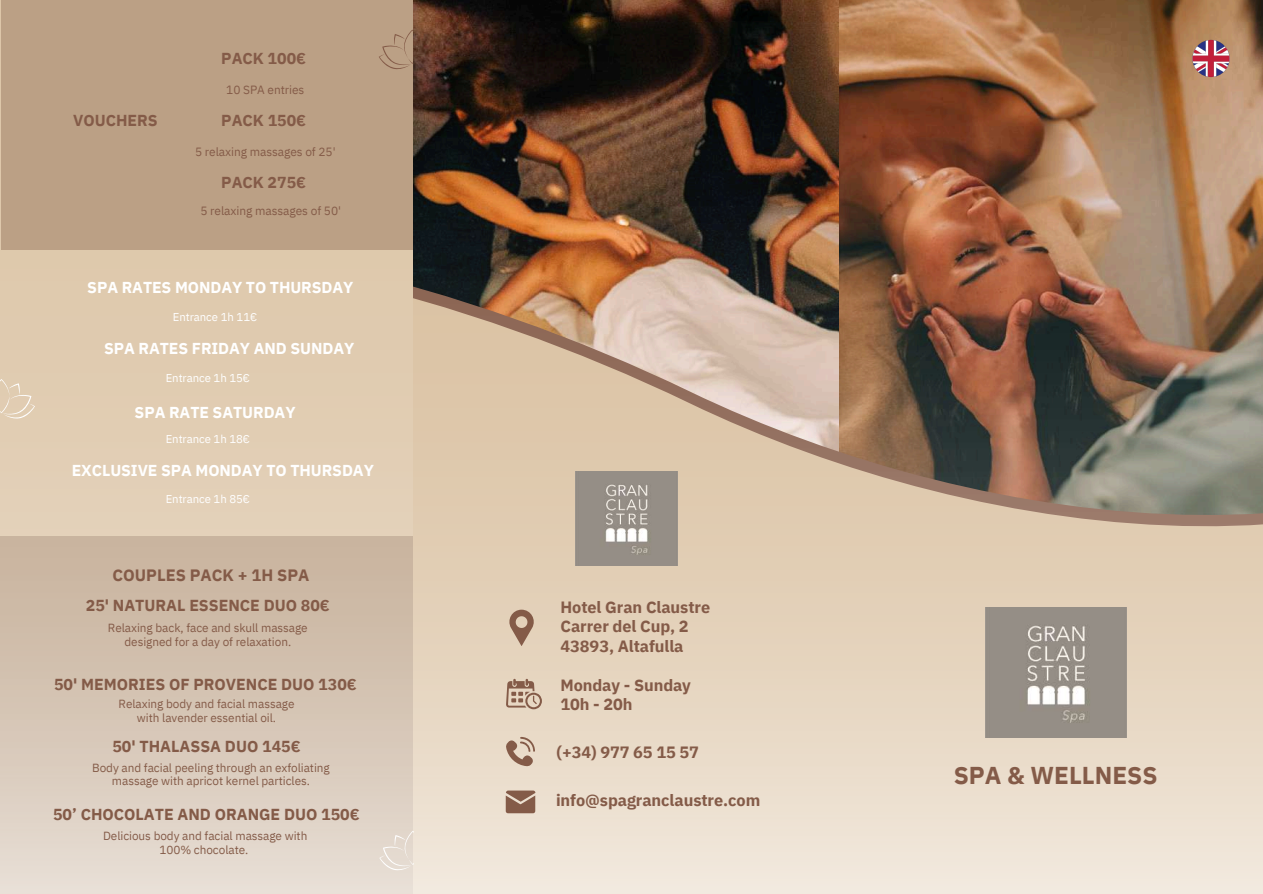
<style>
.page{position:relative;width:1263px;height:894px;background:#fff}
.page>*{position:absolute;margin:0;border:0;box-sizing:border-box;transform-origin:0 0}
.t1{font:700 24.3px "IBM Plex Sans";color:#845b48}
.t2{font:700 16.5px "IBM Plex Sans";color:#845b48}
.t3{font:700 16.35px/19.4px "IBM Plex Sans";letter-spacing:-.005em;color:#845b48}
.t4{font:700 15.9px "IBM Plex Sans";color:#845b48}
.t5{font:700 15.75px "IBM Plex Sans";letter-spacing:-.005em;color:#fff}
.t6{font:11.85px "IBM Plex Sans";letter-spacing:-.005em;color:#845b48}
.t7{font:11.7px/13.8px "IBM Plex Sans";letter-spacing:-.005em;color:#845b48;text-align:center}
.t8{font:11.4px "IBM Plex Sans";letter-spacing:-.005em;color:#fff}
</style>
<div class="page">
<img style="left:0;top:0;width:1263px;height:893px">
<img style="left:985px;top:607px;width:141px;height:130px">
<svg style="left:509px;top:609px;width:25px;height:37px"></svg>
<svg style="left:506px;top:736px;width:29px;height:30px"></svg>
<svg style="left:506px;top:790px;width:29px;height:23px"></svg>
<svg style="left:506px;top:678px;width:36px;height:31px"></svg>
<img style="left:576px;top:471px;width:101px;height:94px">
<div style="left:1px;top:0;width:412px;height:249px;background:#bba085"></div>
<svg style="left:0;top:379px;width:35px;height:40px"></svg>
<svg style="left:379px;top:830px;width:34px;height:40px"></svg>
<svg style="left:379px;top:30px;width:33px;height:40px"></svg>
<svg style="left:1192px;top:40px;width:37px;height:37px"></svg>
<h3 class="t4" style="left:73px;top:110px;width:86px">VOUCHERS</h3>
<h3 class="t4" style="left:221px;top:48px;width:86px">PACK 100€</h3>
<p class="t6" style="left:226px;top:81px;width:80px">10 SPA entries</p>
<h3 class="t4" style="left:221px;top:110px;width:86px">PACK 150€</h3>
<p class="t6" style="left:195px;top:144px;width:142px">5 relaxing massages of 25'</p>
<h3 class="t4" style="left:221px;top:172px;width:86px">PACK 275€</h3>
<p class="t6" style="left:200px;top:202px;width:142px">5 relaxing massages of 50'</p>
<h3 class="t5" style="left:87px;top:277px;width:268px">SPA RATES MONDAY TO THURSDAY</h3>
<p class="t8" style="left:173px;top:309px;width:86px">Entrance 1h 11€</p>
<h3 class="t5" style="left:104px;top:337px;width:252px">SPA RATES FRIDAY AND SUNDAY</h3>
<p class="t8" style="left:166px;top:370px;width:86px">Entrance 1h 15€</p>
<h3 class="t5" style="left:135px;top:402px;width:162px">SPA RATE SATURDAY</h3>
<p class="t8" style="left:166px;top:431px;width:86px">Entrance 1h 18€</p>
<h3 class="t5" style="left:72px;top:459px;width:304px">EXCLUSIVE SPA MONDAY TO THURSDAY</h3>
<p class="t8" style="left:166px;top:491px;width:86px">Entrance 1h 85€</p>
<h2 class="t2" style="left:113px;top:563px;width:198px">COUPLES PACK + 1H SPA</h2>
<h3 class="t4" style="left:86px;top:594px;width:246px">25' NATURAL ESSENCE DUO 80€</h3>
<p class="t7" style="left:108px;top:621px;width:201px">Relaxing back, face and skull massage designed for a day of relaxation.</p>
<h3 class="t4" style="left:54px;top:673px;width:304px">50' MEMORIES OF PROVENCE DUO 130€</h3>
<p class="t7" style="left:119px;top:696px;width:177px">Relaxing body and facial massage with lavender essential oil.</p>
<h3 class="t4" style="left:112px;top:735px;width:190px">50' THALASSA DUO 145€</h3>
<p class="t7" style="left:92px;top:760px;width:239px">Body and facial peeling through an exfoliating massage with apricot kernel particles.</p>
<h3 class="t4" style="left:53px;top:803px;width:308px">50’ CHOCOLATE AND ORANGE DUO 150€</h3>
<p class="t7" style="left:103px;top:828px;width:206px">Delicious body and facial massage with<br>100% chocolate.</p>
<h3 class="t3" style="left:560px;top:597px;width:151px">Hotel Gran Claustre<br>Carrer del Cup, 2<br>43893, Altafulla</h3>
<h3 class="t3" style="left:560px;top:674px;width:132px">Monday - Sunday<br>10h - 20h</h3>
<h3 class="t3" style="left:557px;top:742px;width:144px">(+34) 977 65 15 57</h3>
<h3 class="t3" style="left:556px;top:790px;width:206px">info@spagranclaustre.com</h3>
<h1 class="t1" style="left:954px;top:758px;width:205px">SPA &amp; WELLNESS</h1>
</div>
